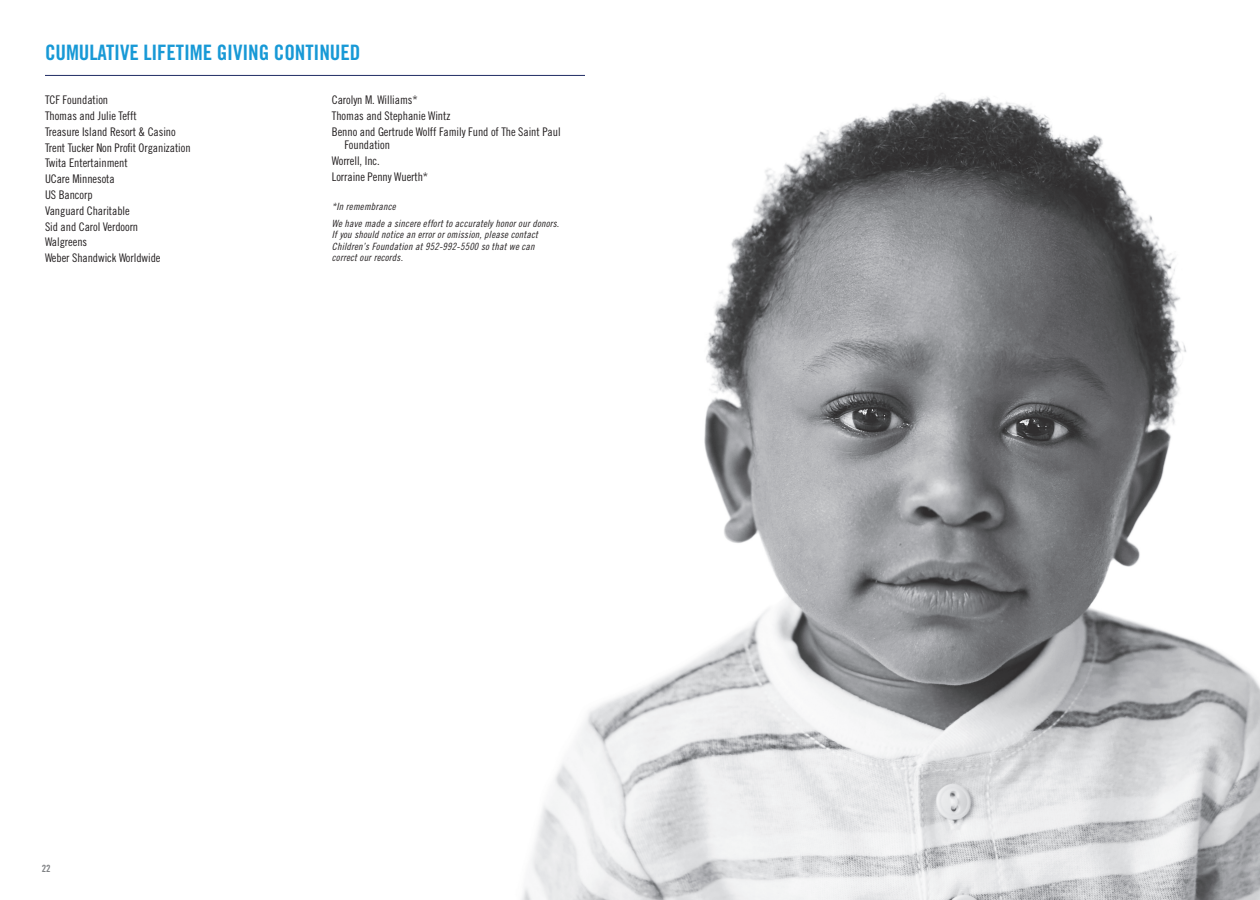
<style>
.page{position:relative;width:1260px;height:900px;background:#fff}
.page>*{position:absolute;margin:0;border:0;box-sizing:border-box;transform-origin:0 0}
.t1{font:21.25px "Trade Gothic LT Std Bd Cn 20";letter-spacing:-.005em;color:#1899d6}
.t2{font:11.88px/15.9px "Trade Gothic LT Pro Cn 18";letter-spacing:-.005em;color:#231f20}
.t3{font:10px/11.2px "Trade Gothic LT Pro Cn 18 Obl";letter-spacing:.02em;color:#231f20}
.t4{font:10px "Trade Gothic LT Std Bd Cn 20";color:#808285}
</style>
<div class="page">
<img style="left:290px;top:74px;width:970px;height:826px">
<hr style="left:45px;top:75px;width:540px;height:1px;background:#202c64">
<h1 class="t1" style="left:45px;top:40px;width:317px">CUMULATIVE LIFETIME GIVING CONTINUED</h1>
<p class="t2" style="left:45px;top:92px;width:147px">TCF Foundation<br>Thomas and Julie Tefft<br>Treasure Island Resort &amp; Casino<br>Trent Tucker Non Profit Organization<br>Twita Entertainment<br>UCare Minnesota<br>US Bancorp<br>Vanguard Charitable<br>Sid and Carol Verdoorn<br>Walgreens<br>Weber Shandwick Worldwide</p>
<p class="t2" style="left:332px;top:92px;width:230px">Carolyn M. Williams*<br>Thomas and Stephanie Wintz<br>Benno and Gertrude Wolff Family Fund of The Saint Paul</p>
<p class="t2" style="left:332px;top:137px;width:98px;text-indent:13px">Foundation<br>Worrell, Inc.<br>Lorraine Penny Wuerth*</p>
<p class="t3" style="left:332px;top:198px;width:229px;line-height:16.9px">*In remembrance<br>We have made a sincere effort to accurately honor our donors.</p>
<p class="t3" style="left:332px;top:229px;width:208px">If you should notice an error or omission, please contact<br>Children’s Foundation at 952-992-5500 so that we can correct our records.</p>
<p class="t4" style="left:42px;top:863px;width:10px">22</p>
</div>
